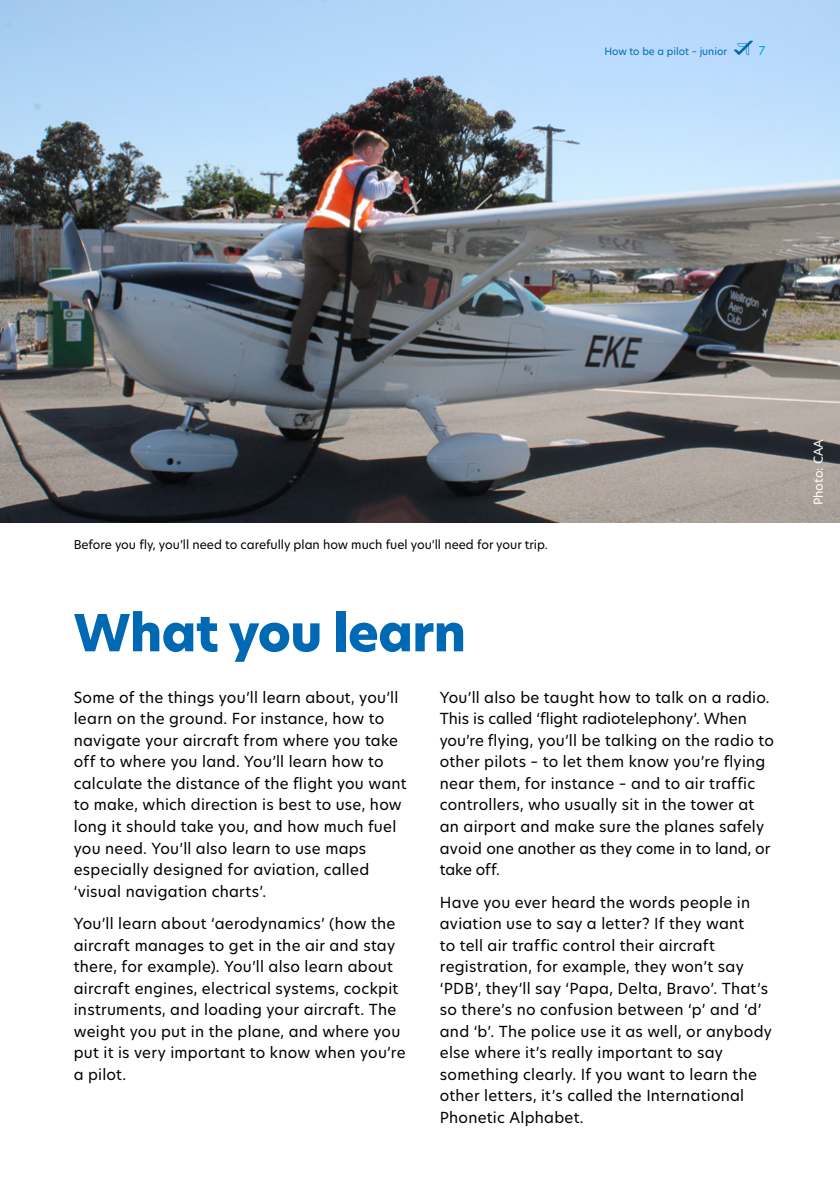
<style>
.page{position:relative;width:840px;height:1191px;background:#fff}
.page>*{position:absolute;margin:0;border:0;box-sizing:border-box;transform-origin:0 0}
.H1_-_Blue{font:800 50px "New Hero";letter-spacing:-.01em;color:#0069b4}
.Body{font:15px/21.6px "New Hero";letter-spacing:.015em;color:#000}
.Captions{font:12px "New Hero";color:#000}
.Captions_white{font:12px "New Hero";color:#fff}
.t1{font:12px "New Hero";color:#00a3e2}
.t2{font:10px "New Hero";color:#0069b4}
</style>
<div class="page">
<img style="left:0;top:0;width:839px;height:522px">
<svg style="left:733px;top:40px;width:19px;height:15px"></svg>
<p class="t2" style="left:604px;top:44px;width:124px">How to be a pilot – junior</p>
<p class="t1" style="left:758px;top:42px;width:8px">7</p>
<p class="Captions" style="left:74px;top:536px;width:475px">Before you fly, you’ll need to carefully plan how much fuel you’ll need for your trip.</p>
<p class="H1_-_Blue" style="left:74px;top:599px;width:393px">What you learn</p>
<p class="Body" style="left:74px;top:686px;width:334px">Some of the things you’ll learn about, you’ll learn on the ground. For instance, how to navigate your aircraft from where you take off to where you land. You’ll learn how to calculate the distance of the flight you want to make, which direction is best to use, how long it should take you, and how much fuel you need. You’ll also learn to use maps especially designed for aviation, called ‘visual navigation charts’.</p>
<p class="Body" style="left:74px;top:912px;width:333px">You’ll learn about ‘aerodynamics’ (how the aircraft manages to get in the air and stay there, for example). You’ll also learn about aircraft engines, electrical systems, cockpit instruments, and loading your aircraft. The weight you put in the plane, and where you put it is very important to know when you’re a pilot.</p>
<p class="Body" style="left:439px;top:686px;width:335px">You’ll also be taught how to talk on a radio.<br>This is called ‘flight radiotelephony’. When you’re flying, you’ll be talking on the radio to other pilots – to let them know you’re flying near them, for instance – and to air traffic controllers, who usually sit in the tower at an airport and make sure the planes safely avoid one another as they come in to land, or take off.</p>
<p class="Body" style="left:439px;top:891px;width:333px">Have you ever heard the words people in aviation use to say a letter? If they want<br>to tell air traffic control their aircraft registration, for example, they won’t say ‘PDB’, they’ll say ‘Papa, Delta, Bravo’. That’s so there’s no confusion between ‘p’ and ‘d’ and ‘b’. The police use it as well, or anybody else where it’s really important to say something clearly. If you want to learn the other letters, it’s called the International Phonetic Alphabet.</p>
<p class="Captions_white" style="left:809px;top:505px;width:68px;rotate:-90deg">Photo: CAA</p>
</div>
